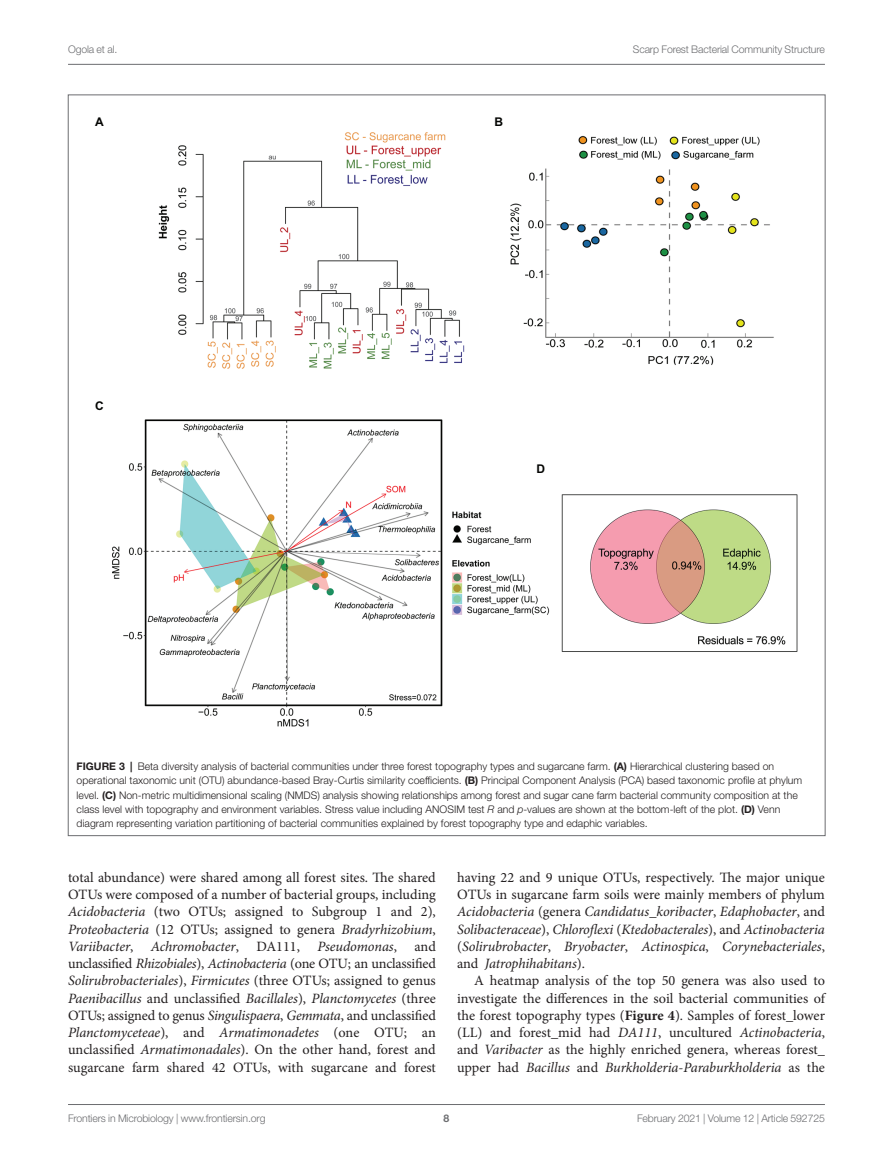
<style>
.page{position:relative;width:893px;height:1170px;background:#fff}
.page>*{position:absolute;margin:0;border:0;box-sizing:border-box;transform-origin:0 0}
.TEXT{font:14.25px/17.2px "Minion Pro";letter-spacing:-.005em;color:#231f20;text-align:justify}
.TEXT-2{font:italic 14.25px/17.2px "Minion Pro";letter-spacing:-.005em;color:#231f20;text-align:justify}
.t1{font:700 12px "Arial";color:#040503}
.FIG_LEG{font:300 10.5px/14.2px "Helvetica Neue LT Std";color:#231f20}
.t2{font:300 10.5px "Helvetica Neue LT Std";letter-spacing:-.015em;color:#6c6d70}
.t3{font:700 10.5px "Helvetica Neue LT Std";color:#6c6d70}
.s1{font-weight:700}
.s2{font-style:italic}
.s3{font-style:normal}
</style>
<div class="page">
<hr style="left:68px;top:64px;width:757px;height:1px;background:#6c6d70">
<hr style="left:68px;top:1104px;width:757px;height:1px;background:#6c6d70">
<img style="left:112px;top:132px;width:686px;height:595px">
<p class="t2" style="left:68px;top:42px;width:51px">Ogola et al.</p>
<p class="t2" style="left:633px;top:42px;width:193px">Scarp Forest Bacterial Community Structure</p>
<p class="t1" style="left:95px;top:113px;width:10px">A</p>
<p class="t1" style="left:494px;top:113px;width:10px">B</p>
<p class="t1" style="left:95px;top:397px;width:10px">C</p>
<p class="t1" style="left:536px;top:460px;width:10px">D</p>
<p class="FIG_LEG" style="left:77px;top:759px;width:727px"><span class="s1">FIGURE 3 |</span> Beta diversity analysis of bacterial communities under three forest topography types and sugarcane farm. <span class="s1">(A)</span> Hierarchical clustering based on operational taxonomic unit (OTU) abundance-based Bray-Curtis similarity coefficients. <span class="s1">(B)</span> Principal Component Analysis (PCA) based taxonomic profile at phylum level. <span class="s1">(C)</span> Non-metric multidimensional scaling (NMDS) analysis showing relationships among forest and sugar cane farm bacterial community composition at the class level with topography and environment variables. Stress value including ANOSIM test <span class="s2">R</span> and <span class="s2">p</span>-values are shown at the bottom-left of the plot. <span class="s1">(D)</span> Venn diagram representing variation partitioning of bacterial communities explained by forest topography type and edaphic variables.</p>
<p class="TEXT" style="left:68px;top:868px;width:369px">total abundance) were shared among all forest sites. The shared OTUs were composed of a number of bacterial groups, including <span class="s2">Acidobacteria</span> (two OTUs; assigned to Subgroup 1 and 2), <span class="s2">Proteobacteria</span> (12 OTUs; assigned to genera <span class="s2">Bradyrhizobium</span>, <span class="s2">Variibacter</span>, <span class="s2">Achromobacter</span>, DA111, <span class="s2">Pseudomonas</span>, and unclassified <span class="s2">Rhizobiales</span>), <span class="s2">Actinobacteria</span> (one OTU; an unclassified <span class="s2">Solirubrobacteriales</span>), <span class="s2">Firmicutes</span> (three OTUs; assigned to genus <span class="s2">Paenibacillus</span> and unclassified <span class="s2">Bacillales</span>), <span class="s2">Planctomycetes</span> (three OTUs; assigned to genus <span class="s2">Singulispaera</span>, <span class="s2">Gemmata</span>, and unclassified <span class="s2">Planctomyceteae</span>), and <span class="s2">Armatimonadetes</span> (one OTU; an unclassified <span class="s2">Armatimonadales</span>). On the other hand, forest and sugarcane farm shared 42 OTUs, with sugarcane and forest</p>
<p class="TEXT-2" style="left:457px;top:869px;width:369px"><span class="s3">having 22 and 9 unique OTUs, respectively. The major unique OTUs in sugarcane farm soils were mainly members of phylum </span>Acidobacteria <span class="s3">(genera</span> Candidatus_koribacter<span class="s3">,</span> Edaphobacter<span class="s3">, and </span>Solibacteraceae<span class="s3">),</span> Chloroflexi <span class="s3">(</span>Ktedobacterales<span class="s3">), and</span> Actinobacteria <span class="s3">(</span>Solirubrobacter<span class="s3">,</span> Bryobacter<span class="s3">,</span> Actinospica<span class="s3">,</span> Corynebacteriales<span class="s3">, and</span> Jatrophihabitans<span class="s3">).</span></p>
<p class="TEXT" style="left:457px;top:972px;width:369px;text-indent:17px">A heatmap analysis of the top 50 genera was also used to investigate the differences in the soil bacterial communities of the forest topography types (<span class="s1">Figure 4</span>). Samples of forest_lower (LL) and forest_mid had <span class="s2">DA111</span>, uncultured <span class="s2">Actinobacteria</span>, and <span class="s2">Varibacter</span> as the highly enriched genera, whereas forest_ upper had <span class="s2">Bacillus</span> and <span class="s2">Burkholderia-Paraburkholderia</span> as the</p>
<p class="t2" style="left:68px;top:1111px;width:199px">Frontiers in Microbiology | www.frontiersin.org</p>
<p class="t3" style="left:444px;top:1111px;width:7px">8</p>
<p class="t2" style="left:637px;top:1111px;width:189px">February 2021 | Volume 12 | Article 592725</p>
</div>
